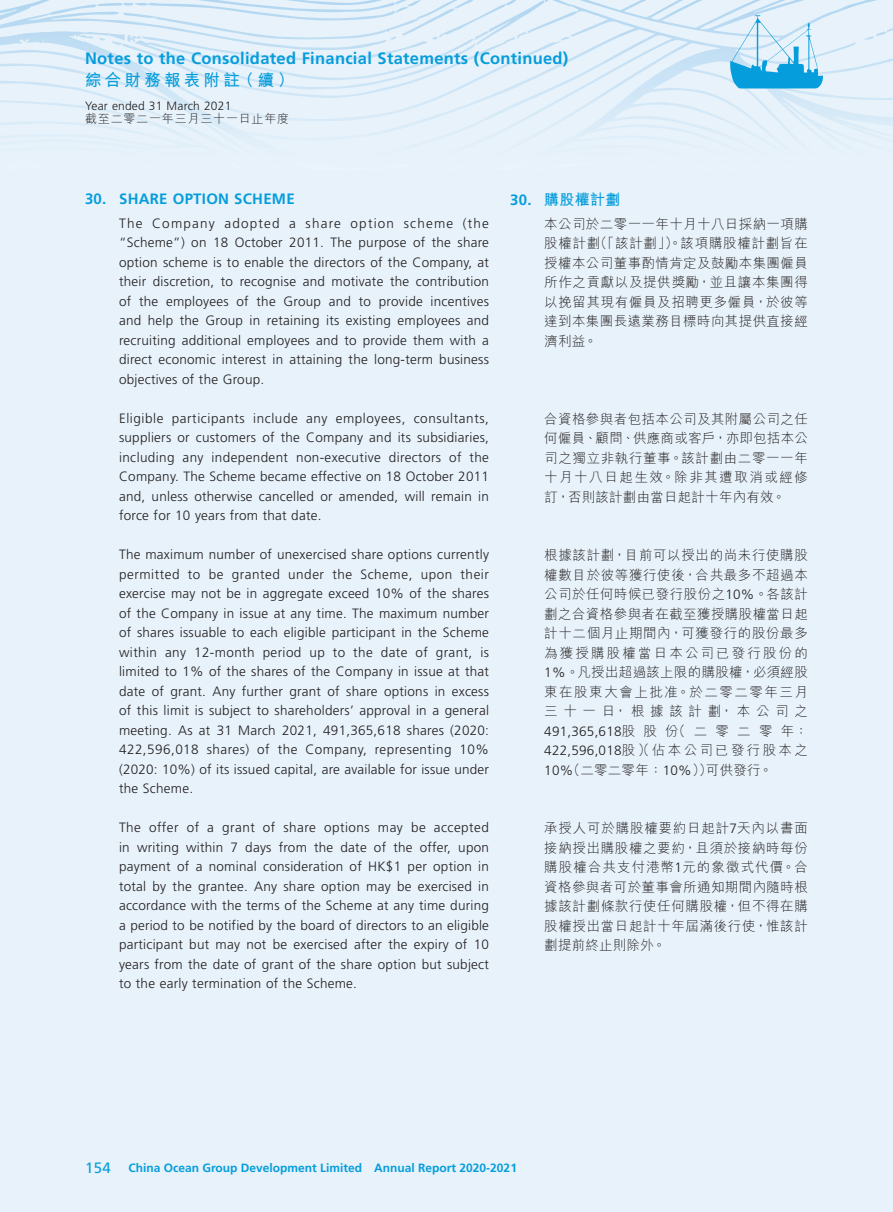
<style>
.page{position:relative;width:893px;height:1212px;background:#e7f2fa}
.page>*{position:absolute;margin:0;border:0;box-sizing:border-box;transform-origin:0 0}
.t1{font:700 16.5px "Frutiger LT Std";letter-spacing:.02em;color:#069ddc}
.t2{font:16.5px "M Hei HK Bold E Ten B5 H";letter-spacing:.2em;color:#069ddc}
.t3{font:700 15px "Frutiger LT Std";letter-spacing:.02em;color:#069ddc}
.t4{font:15px "M Hei HK Bold E Ten B5 H";letter-spacing:.015em;color:#069ddc}
.t5{font:300 13.5px/19.5px "Frutiger LT Std";letter-spacing:.02em;color:#231f20;text-align:justify}
.t6{font:13.5px/19.5px "M Hei HK Light E Ten B5 H";letter-spacing:.045em;color:#231f20;text-align:justify}
.t7{font:13.5px/19.5px "M Hei HK Light E Ten B5 H";letter-spacing:.17em;color:#231f20}
.t8{font:700 12px "Frutiger LT Std";color:#069ddc}
.t9{font:300 12px "Frutiger LT Std";letter-spacing:.02em;color:#231f20}
.t10{font:12px "M Hei HK Light E Ten B5 H";letter-spacing:.07em;color:#231f20}
.s1{font-family:"Frutiger LT Std";font-weight:700}
.s2{font-family:"Frutiger LT Std";font-weight:300}
.s3{font-family:"M Hei HK Light E Ten B5 H";font-weight:400}
.s4{font-weight:400;font-size:15px}
</style>
<div class="page">
<svg style="left:0;top:0;width:890px;height:130px"></svg>
<p class="t1" style="left:85px;top:52px;width:485px">Notes to the Consolidated Financial Statements (Continued)</p>
<p class="t2" style="left:85px;top:74px;width:211px">綜合財務報表附註（續）</p>
<p class="t9" style="left:85px;top:101px;width:148px">Year ended 31 March 2021</p>
<p class="t10" style="left:85px;top:114px;width:206px">截至二零二一年三月三十一日止年度</p>
<p class="t3" style="left:85px;top:193px;width:211px">30. SHARE OPTION SCHEME</p>
<p class="t5" style="left:119px;top:214px;width:371px">The Company adopted a share option scheme (the “Scheme”) on 18 October 2011. The purpose of the share option scheme is to enable the directors of the Company, at their discretion, to recognise and motivate the contribution of the employees of the Group and to provide incentives and help the Group in retaining its existing employees and recruiting additional employees and to provide them with a direct economic interest in attaining the long-term business objectives of the Group.</p>
<p class="t5" style="left:119px;top:409px;width:371px">Eligible participants include any employees, consultants, suppliers or customers of the Company and its subsidiaries, including any independent non-executive directors of the Company. The Scheme became effective on 18 October 2011 and, unless otherwise cancelled or amended, will remain in force for 10 years from that date.</p>
<p class="t5" style="left:119px;top:546px;width:371px">The maximum number of unexercised share options currently permitted to be granted under the Scheme, upon their exercise may not be in aggregate exceed 10% of the shares of the Company in issue at any time. The maximum number of shares issuable to each eligible participant in the Scheme within any 12-month period up to the date of grant, is limited to 1% of the shares of the Company in issue at that date of grant. Any further grant of share options in excess of this limit is subject to shareholders’ approval in a general meeting. As at 31 March 2021, 491,365,618 shares (2020:<br>422,596,018 shares) of the Company, representing 10% (2020: 10%) of its issued capital, are available for issue under the Scheme.</p>
<p class="t5" style="left:119px;top:819px;width:371px">The offer of a grant of share options may be accepted in writing within 7 days from the date of the offer, upon payment of a nominal consideration of HK$1 per option in total by the grantee. Any share option may be exercised in accordance with the terms of the Scheme at any time during a period to be notified by the board of directors to an eligible participant but may not be exercised after the expiry of 10 years from the date of grant of the share option but subject to the early termination of the Scheme.</p>
<p class="t4" style="left:510px;top:193px;width:112px"><span class="s1">30.</span> 購股權計劃</p>
<p class="t6" style="left:544px;top:215px;width:265px">本公司於二零一一年十月十八日採納一項購股權計劃（「該計劃」）。該項購股權計劃旨在授權本公司董事酌情肯定及鼓勵本集團僱員所作之貢獻以及提供獎勵，並且讓本集團得以挽留其現有僱員及招聘更多僱員，於彼等達到本集團長遠業務目標時向其提供直接經濟利益。</p>
<p class="t6" style="left:544px;top:410px;width:265px">合資格參與者包括本公司及其附屬公司之任何僱員、顧問、供應商或客戶，亦即包括本公司之獨立非執行董事。該計劃由二零一一年十月十八日起生效。除非其遭取消或經修訂，否則該計劃由當日起計十年內有效。</p>
<p class="t6" style="left:544px;top:547px;width:265px">根據該計劃，目前可以授出的尚未行使購股權數目於彼等獲行使後，合共最多不超過本公司於任何時候已發行股份之<span class="s2">10%</span>。各該計劃之合資格參與者在截至獲授購股權當日起計十二個月止期間內，可獲發行的股份最多為獲授購股權當日本公司已發行股份的<span class="s2">1%</span>。凡授出超過該上限的購股權，必須經股東在股東大會上批准。於二零二零年三月三十一日，根據該計劃，本公司之</p>
<p class="t5" style="left:544px;top:722px;width:265px">491,365,618<span class="s3">股 股 份（ 二 零 二 零 年：</span></p>
<p class="t7" style="left:544px;top:742px;width:265px"><span class="s2">422,596,018</span>股）（佔本公司已發行股本之<br><span class="s2">10%</span>（二零二零年：<span class="s2">10%</span>））可供發行。</p>
<p class="t6" style="left:544px;top:820px;width:265px">承授人可於購股權要約日起計<span class="s2">7</span>天內以書面接納授出購股權之要約，且須於接納時每份購股權合共支付港幣<span class="s2">1</span>元的象徵式代價。合資格參與者可於董事會所通知期間內隨時根據該計劃條款行使任何購股權，但不得在購股權授出當日起計十年屆滿後行使，惟該計劃提前終止則除外。</p>
<p class="t8" style="left:85px;top:1163px;width:433px"><span class="s4">154</span> China Ocean Group Development Limited Annual Report 2020-2021</p>
</div>
